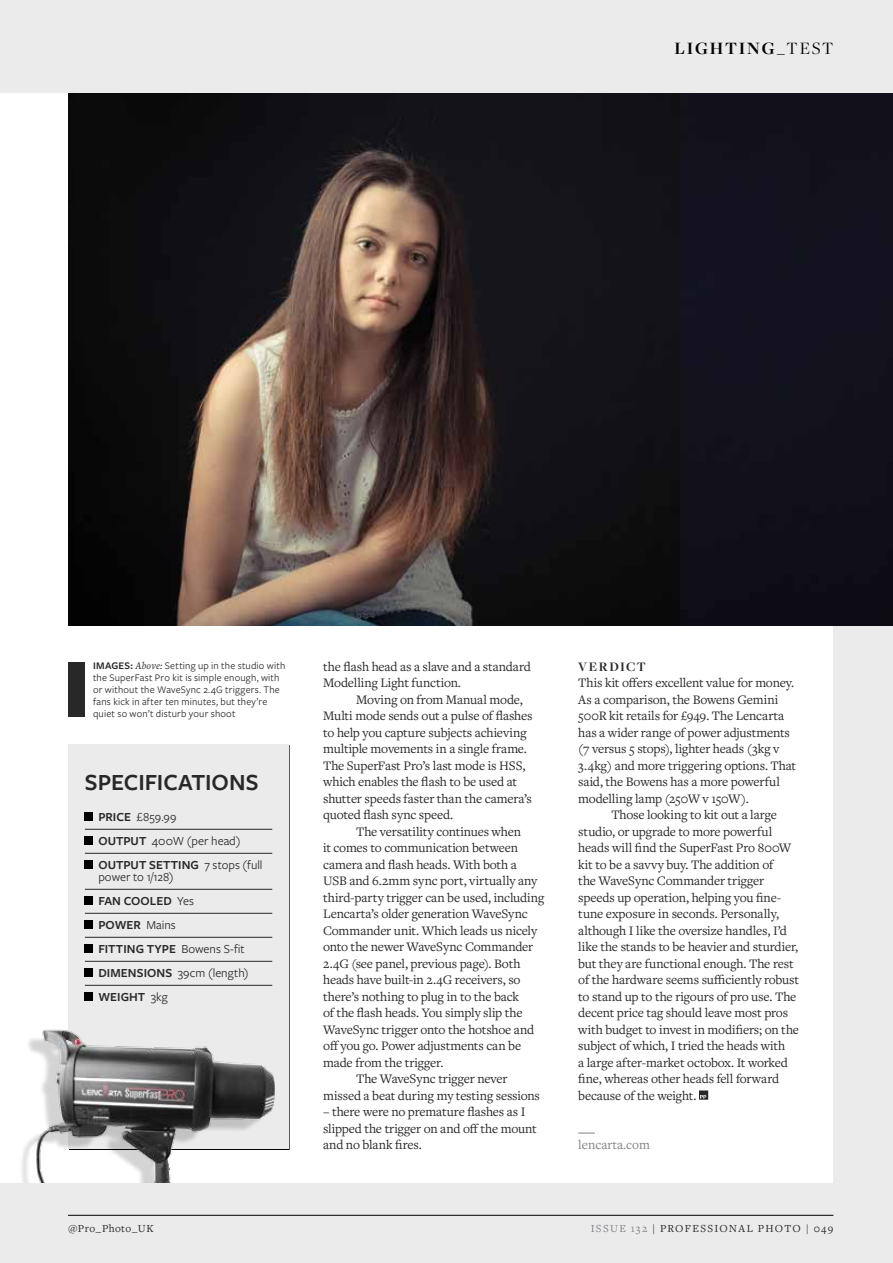
<style>
.page{position:relative;width:893px;height:1263px;background:#ebebec}
.page>*{position:absolute;margin:0;border:0;box-sizing:border-box;transform-origin:0 0}
.t1{font:600 24px "Freight Sans Pro";color:#292829}
.t2{font:700 18px "Freight Disp Pro";letter-spacing:.1em;color:#000}
.t3{font:13.5px/16.5px "Freight Text Pro";letter-spacing:-.015em;color:#292829}
.t4{font:13.5px "Freight Text Pro";color:#808285}
.t5{font:700 13.5px "Freight Disp Pro";letter-spacing:.1em;color:#292829}
.t6{font:12.75px/24px "Freight Sans Pro";color:#292829}
.t7{font:11.25px "Freight Text Pro";letter-spacing:.105em;color:#292829}
.t8{font:11.25px "Freight Text Pro";letter-spacing:.035em;color:#292829}
.t9{font:10.5px/12px "Freight Sans Pro";letter-spacing:.015em;color:#292829}
.s1{font-weight:400}
.s2{font-weight:600}
.s3{font-family:"Freight Text Pro";font-style:italic}
.s4{color:#808285}
</style>
<div class="page">
<div style="left:0;top:93px;width:833px;height:1089px;background:#fff"></div>
<hr style="left:68px;top:1215px;width:765px;height:1px;background:#000">
<svg style="left:699px;top:1090px;width:9px;height:10px"></svg>
<div style="left:68px;top:745px;width:221px;height:404px;background:#ebebec"></div>
<hr style="left:85px;top:829px;width:187px;height:1px;background:#292829">
<hr style="left:85px;top:853px;width:187px;height:1px;background:#292829">
<hr style="left:85px;top:889px;width:187px;height:1px;background:#292829">
<hr style="left:85px;top:913px;width:187px;height:1px;background:#292829">
<hr style="left:85px;top:937px;width:187px;height:1px;background:#292829">
<hr style="left:85px;top:961px;width:187px;height:1px;background:#292829">
<hr style="left:85px;top:985px;width:187px;height:1px;background:#292829">
<div style="left:85px;top:813px;width:8px;height:8px;background:#000"></div>
<div style="left:85px;top:837px;width:8px;height:8px;background:#000"></div>
<div style="left:85px;top:861px;width:8px;height:8px;background:#000"></div>
<div style="left:85px;top:897px;width:8px;height:8px;background:#000"></div>
<div style="left:85px;top:921px;width:8px;height:8px;background:#000"></div>
<div style="left:85px;top:945px;width:8px;height:8px;background:#000"></div>
<div style="left:85px;top:969px;width:8px;height:8px;background:#000"></div>
<svg style="left:578px;top:1133px;width:17px;height:1px"></svg>
<img style="left:22px;top:987px;width:268px;height:195px">
<div style="left:68px;top:662px;width:17px;height:54px;background:#292829"></div>
<img style="left:68px;top:93px;width:825px;height:532px">
<h2 class="t2" style="left:674px;top:36px;width:160px">LIGHTING<span class="s1">_TEST</span></h2>
<p class="t9" style="left:93px;top:659px;width:194px"><span class="s2">IMAGES:</span> <span class="s3">Above:</span> Setting up in the studio with the SuperFast Pro kit is simple enough, with or without the WaveSync 2.4G triggers. The fans kick in after ten minutes, but they’re quiet so won’t disturb your shoot</p>
<h1 class="t1" style="left:85px;top:766px;width:175px">SPECIFICATIONS</h1>
<p class="t6" style="left:98px;top:804px;width:166px"><span class="s2">PRICE</span> £859.99<br><span class="s2">OUTPUT</span> 400W (per head)<br><span class="s2">OUTPUT SETTING</span> 7 stops (full</p>
<p class="t6" style="left:98px;top:864px;width:152px">power to 1/128)<br><span class="s2">FAN COOLED</span> Yes<br><span class="s2">POWER</span> Mains<br><span class="s2">FITTING TYPE</span> Bowens S-fit<br><span class="s2">DIMENSIONS</span> 39cm (length)<br><span class="s2">WEIGHT</span> 3kg</p>
<p class="t3" style="left:323px;top:657px;width:209px">the flash head as a slave and a standard<br>Modelling Light function.</p>
<p class="t3" style="left:323px;top:690px;width:211px;text-indent:33px">Moving on from Manual mode, Multi mode sends out a pulse of flashes to help you capture subjects achieving multiple movements in a single frame.<br>The SuperFast Pro’s last mode is HSS, which enables the flash to be used at shutter speeds faster than the camera’s quoted flash sync speed.</p>
<p class="t3" style="left:356px;top:822px;width:166px">The versatility continues when</p>
<p class="t3" style="left:323px;top:839px;width:197px">it comes to communication between</p>
<p class="t3" style="left:323px;top:855px;width:195px">camera and flash heads. With both a</p>
<p class="t3" style="left:323px;top:872px;width:216px">USB and 6.2mm sync port, virtually any</p>
<p class="t3" style="left:323px;top:888px;width:223px">third-party trigger can be used, including</p>
<p class="t3" style="left:323px;top:905px;width:206px">Lencarta’s older generation WaveSync</p>
<p class="t3" style="left:323px;top:921px;width:215px">Commander unit. Which leads us nicely</p>
<p class="t3" style="left:323px;top:938px;width:211px">onto the newer WaveSync Commander</p>
<p class="t3" style="left:323px;top:954px;width:199px">2.4G (see panel, previous page). Both</p>
<p class="t3" style="left:323px;top:971px;width:199px">heads have built-in 2.4G receivers, so</p>
<p class="t3" style="left:323px;top:987px;width:197px">there’s nothing to plug in to the back</p>
<p class="t3" style="left:323px;top:1004px;width:201px">of the flash heads. You simply slip the</p>
<p class="t3" style="left:323px;top:1020px;width:213px">WaveSync trigger onto the hotshoe and</p>
<p class="t3" style="left:323px;top:1037px;width:200px">off you go. Power adjustments can be</p>
<p class="t3" style="left:323px;top:1053px;width:122px">made from the trigger.</p>
<p class="t3" style="left:356px;top:1070px;width:153px">The WaveSync trigger never</p>
<p class="t3" style="left:323px;top:1086px;width:218px">missed a beat during my testing sessions</p>
<p class="t3" style="left:323px;top:1103px;width:215px">– there were no premature flashes as I slipped the trigger on and off the mount and no blank fires.</p>
<p class="t5" style="left:578px;top:657px;width:69px">VERDICT</p>
<p class="t3" style="left:578px;top:674px;width:219px">This kit offers excellent value for money.<br>As a comparison, the Bowens Gemini 500R kit retails for £949. The Lencarta has a wider range of power adjustments (7 versus 5 stops), lighter heads (3kg v 3.4kg) and more triggering options. That said, the Bowens has a more powerful modelling lamp (250W v 150W).</p>
<p class="t3" style="left:578px;top:806px;width:222px;text-indent:33px">Those looking to kit out a large studio, or upgrade to more powerful heads will find the SuperFast Pro 800W kit to be a savvy buy. The addition of<br>the WaveSync Commander trigger speeds up operation, helping you fine&shy;tune exposure in seconds. Personally, although I like the oversize handles, I’d like the stands to be heavier and sturdier, but they are functional enough. The rest of the hardware seems sufficiently robust to stand up to the rigours of pro use. The decent price tag should leave most pros with budget to invest in modifiers; on the subject of which, I tried the heads with<br>a large after-market octobox. It worked fine, whereas other heads fell forward because of the weight.</p>
<p class="t4" style="left:578px;top:1136px;width:73px">lencarta.com</p>
<p class="t8" style="left:68px;top:1220px;width:87px">@Pro_Photo_UK</p>
<p class="t7" style="left:591px;top:1220px;width:244px"><span class="s4">ISSUE 132</span> | PROFESSIONAL PHOTO | 049</p>
</div>
